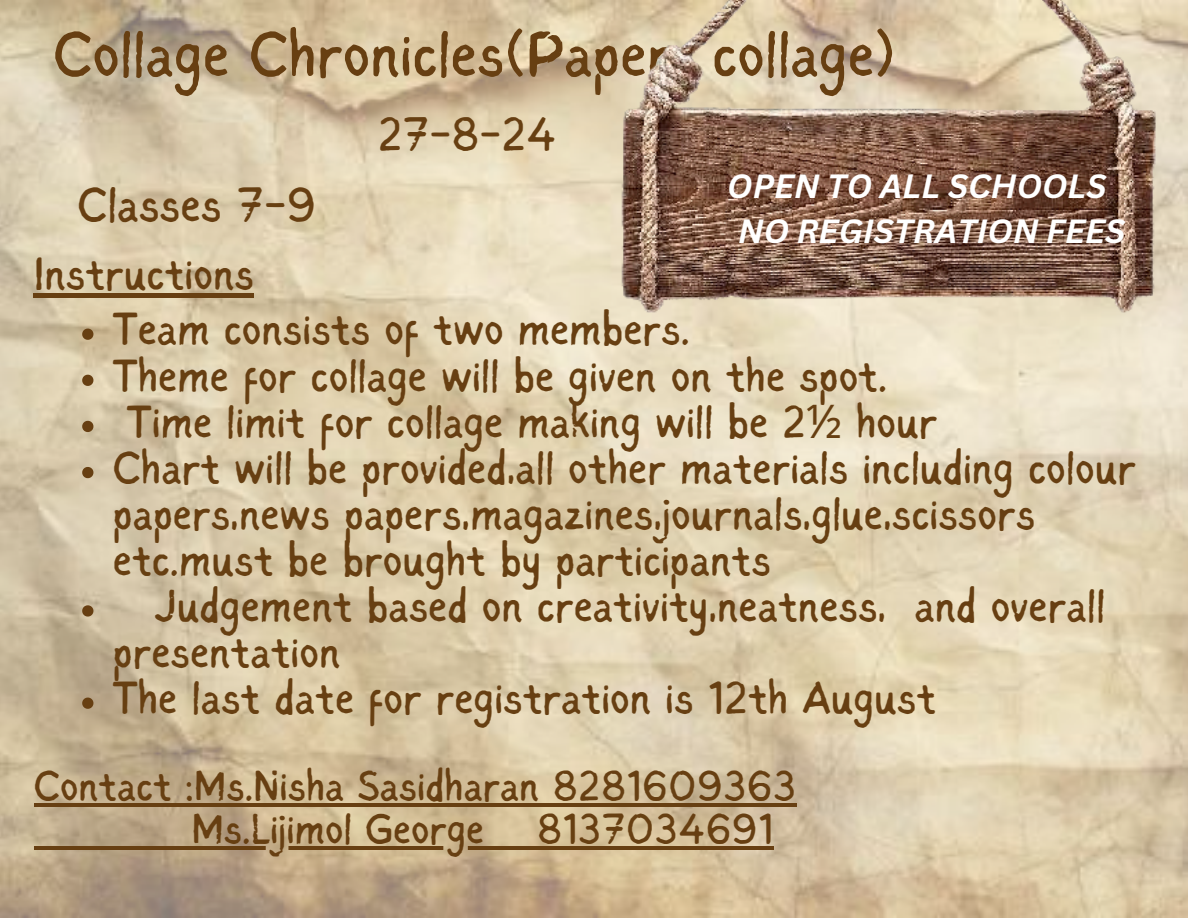
<style>
.page{position:relative;width:1188px;height:918px;background:#fff}
.page>*{position:absolute;margin:0;border:0;box-sizing:border-box;transform-origin:0 0}
.t1{font:64.8px "Sigher";color:#673f12}
.t2{font:49.5px "Sigher";color:#673f12}
.t3{font:48.3px "Sigher";color:#673f12}
.t4{font:46.5px/55.2px "Sigher";color:#673f12}
.t5{font:43.5px/42.8px "Sigher";color:#673f12}
.t6{font:italic 700 32.7px/45px "Canva Sans";color:#fff;text-align:center}
.s1{font-family:"Noto Sans"}
</style>
<div class="page">
<img style="left:0;top:0;width:1188px;height:918px">
<hr style="left:34px;top:294px;width:220px;height:4px;background:#673f12">
<svg style="left:82px;top:329px;width:11px;height:11px"></svg>
<svg style="left:82px;top:375px;width:11px;height:11px"></svg>
<svg style="left:82px;top:421px;width:11px;height:11px"></svg>
<svg style="left:82px;top:467px;width:11px;height:11px"></svg>
<svg style="left:82px;top:605px;width:11px;height:12px"></svg>
<svg style="left:82px;top:698px;width:11px;height:11px"></svg>
<hr style="left:34px;top:803px;width:762px;height:4px;background:#673f12">
<hr style="left:34px;top:846px;width:157px;height:3px;background:#673f12">
<hr style="left:191px;top:846px;width:293px;height:3px;background:#673f12">
<hr style="left:484px;top:846px;width:53px;height:3px;background:#673f12">
<hr style="left:537px;top:846px;width:236px;height:3px;background:#673f12">
<img style="left:519px;top:0;width:669px;height:351px">
<h1 class="t1" style="left:53px;top:28px;width:844px">Collage Chronicles(Paper collage)</h1>
<p class="t3" style="left:378px;top:115px;width:180px">27-8-24</p>
<p class="t2" style="left:77px;top:185px;width:241px">Classes 7-9</p>
<p class="t6" style="left:727px;top:163px;width:400px">OPEN TO ALL SCHOOLS<br>NO REGISTRATION FEES</p>
<p class="t4" style="left:113px;top:250px;width:578px;text-indent:-79px">Instructions<br>Team consists of two members.</p>
<p class="t4" style="left:113px;top:351px;width:776px">Theme for collage will be given on the spot.</p>
<p class="t4" style="left:127px;top:397px;width:812px">Time limit for collage making will be 2<span class="s1">½</span> hour</p>
<p class="t4" style="left:113px;top:443px;width:1025px">Chart will be provided,all other materials including colour</p>
<p class="t4" style="left:113px;top:490px;width:924px">papers,news papers,magazines,journals,glue,scissors</p>
<p class="t4" style="left:113px;top:536px;width:660px">etc.must be brought by participants</p>
<p class="t4" style="left:155px;top:582px;width:952px">Judgement based on creativity,neatness, and overall</p>
<p class="t4" style="left:113px;top:628px;width:229px">presentation</p>
<p class="t4" style="left:113px;top:674px;width:825px">The last date for registration is 12th August</p>
<p class="t5" style="left:191px;top:768px;width:607px;text-indent:-158px">Contact :Ms.Nisha Sasidharan 8281609363<br>Ms.Lijimol George 8137034691</p>
</div>
